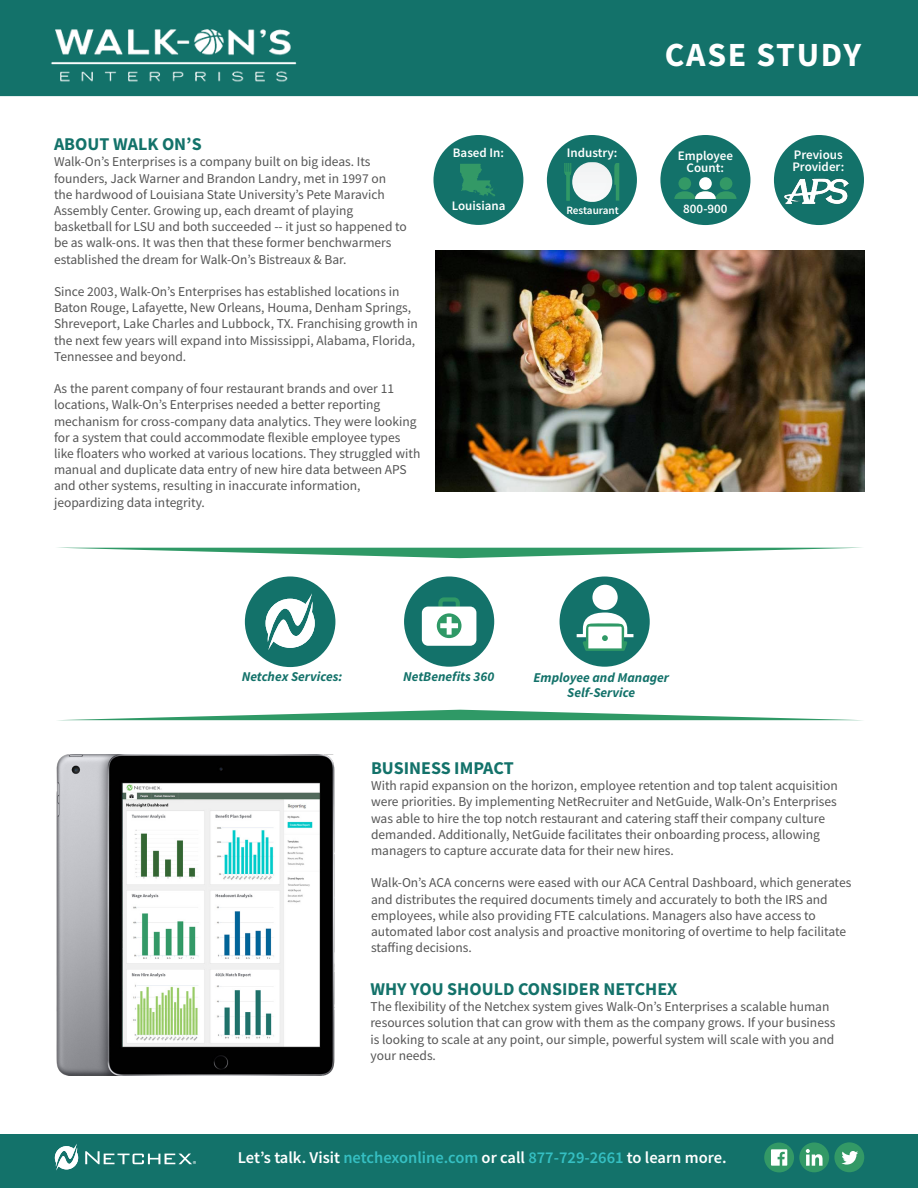
<style>
.page{position:relative;width:918px;height:1188px;background:#fff}
.page>*{position:absolute;margin:0;border:0;box-sizing:border-box;transform-origin:0 0}
.t1{font:700 33.75px "Source Sans Pro";letter-spacing:.05em;color:#fff}
.t2{font:700 18px "Source Sans Pro";color:#13726a}
.t3{font:600 16.5px "Source Sans Pro";color:#fff}
.t4{font:13.5px/16.2px "Source Sans Pro";color:#555}
.t5{font:italic 700 13.5px/15px "Source Sans Pro";color:#13726a;text-align:center}
.t6{font:600 13.05px "Source Sans Pro";color:#fff}
.t7{font:600 11.25px "Source Sans Pro";color:#fff}
.t8{font:8.85px "Myriad Pro";color:#fff}
.s1{color:#35bfc2}
</style>
<div class="page">
<div style="left:0;top:1134px;width:918px;height:54px;background:#13726a"></div>
<div style="left:764px;top:1143px;width:30px;height:29px;background:#396;border-radius:50%"></div>
<svg style="left:771px;top:1149px;width:16px;height:17px"></svg>
<div style="left:799px;top:1142px;width:30px;height:30px;background:#396;border-radius:50%"></div>
<svg style="left:806px;top:1149px;width:17px;height:17px"></svg>
<div style="left:834px;top:1142px;width:30px;height:30px;background:#396;border-radius:50%"></div>
<svg style="left:841px;top:1151px;width:17px;height:14px"></svg>
<svg style="left:55px;top:1144px;width:23px;height:27px"></svg>
<svg style="left:85px;top:1151px;width:107px;height:13px"></svg>
<img style="left:56px;top:755px;width:279px;height:320px">
<div style="left:660px;top:135px;width:90px;height:90px;background:#13726a;border-radius:50%"></div>
<div style="left:678px;top:177px;width:13px;height:13px;background:#396;border-radius:50%"></div>
<div style="left:699px;top:177px;width:13px;height:13px;background:#fff;border-radius:50%"></div>
<div style="left:720px;top:177px;width:12px;height:13px;background:#396;border-radius:50%"></div>
<svg style="left:674px;top:191px;width:63px;height:8px"></svg>
<div style="left:774px;top:135px;width:90px;height:90px;background:#13726a;border-radius:50%"></div>
<div style="left:547px;top:135px;width:90px;height:90px;background:#13726a;border-radius:50%"></div>
<div style="left:0;top:0;width:918px;height:96px;background:#13726a"></div>
<svg style="left:564px;top:162px;width:55px;height:40px"></svg>
<div style="left:560px;top:577px;width:90px;height:90px;background:#13726a;border-radius:50%"></div>
<div style="left:592px;top:585px;width:26px;height:25px;background:#fff;border-radius:50%"></div>
<svg style="left:577px;top:613px;width:56px;height:38px"></svg>
<div style="left:245px;top:577px;width:90px;height:90px;background:#13726a;border-radius:50%"></div>
<svg style="left:266px;top:593px;width:49px;height:57px"></svg>
<svg style="left:69px;top:548px;width:781px;height:10px"></svg>
<svg style="left:65px;top:710px;width:790px;height:10px"></svg>
<div style="left:404px;top:577px;width:90px;height:90px;background:#13726a;border-radius:50%"></div>
<svg style="left:438px;top:597px;width:22px;height:10px"></svg>
<div style="left:422px;top:607px;width:54px;height:39px;background:#fff;border-radius:6px"></div>
<svg style="left:437px;top:613px;width:25px;height:25px"></svg>
<svg style="left:440px;top:617px;width:18px;height:18px"></svg>
<img style="left:782px;top:178px;width:68px;height:46px">
<div style="left:433px;top:135px;width:90px;height:90px;background:#13726a;border-radius:50%"></div>
<svg style="left:460px;top:164px;width:35px;height:32px"></svg>
<img style="left:38px;top:12px;width:269px;height:84px">
<img style="left:436px;top:250px;width:428px;height:241px">
<p class="t2" style="left:54px;top:132px;width:149px">ABOUT WALK ON’S</p>
<p class="t4" style="left:54px;top:154px;width:318px">Walk-On’s Enterprises is a company built on big ideas. Its</p>
<p class="t4" style="left:54px;top:170px;width:334px">founders, Jack Warner and Brandon Landry, met in 1997 on</p>
<p class="t4" style="left:54px;top:186px;width:332px">the hardwood of Louisiana State University’s Pete Maravich</p>
<p class="t4" style="left:54px;top:202px;width:301px">Assembly Center. Growing up, each dreamt of playing</p>
<p class="t4" style="left:54px;top:219px;width:354px">basketball for LSU and both succeeded -- it just so happened to</p>
<p class="t4" style="left:54px;top:235px;width:339px">be as walk-ons. It was then that these former benchwarmers established the dream for Walk-On’s Bistreaux &amp; Bar.</p>
<p class="t4" style="left:54px;top:283px;width:365px">Since 2003, Walk-On’s Enterprises has established locations in Baton Rouge, Lafayette, New Orleans, Houma, Denham Springs, Shreveport, Lake Charles and Lubbock, TX. Franchising growth in the next few years will expand into Mississippi, Alabama, Florida, Tennessee and beyond.</p>
<p class="t4" style="left:54px;top:381px;width:368px">As the parent company of four restaurant brands and over 11 locations, Walk-On’s Enterprises needed a better reporting mechanism for cross-company data analytics. They were looking for a system that could accommodate flexible employee types like floaters who worked at various locations. They struggled with manual and duplicate data entry of new hire data between APS and other systems, resulting in inaccurate information,</p>
<p class="t4" style="left:54px;top:494px;width:152px">jeopardizing data integrity.</p>
<p class="t6" style="left:453px;top:145px;width:53px">Based In:</p>
<p class="t6" style="left:452px;top:197px;width:55px">Louisiana</p>
<p class="t6" style="left:567px;top:144px;width:52px">Industry:</p>
<p class="t7" style="left:566px;top:202px;width:54px">Restaurant</p>
<p class="t1" style="left:668px;top:26px;width:198px">CASE STUDY</p>
<p class="t1" style="left:665px;top:31px;width:198px">CASE STUDY</p>
<p class="t6" style="left:678px;top:147px;width:57px">Employee</p>
<p class="t6" style="left:687px;top:159px;width:39px">Count:</p>
<p class="t6" style="left:683px;top:200px;width:46px">800-900</p>
<p class="t6" style="left:794px;top:146px;width:50px">Previous</p>
<p class="t6" style="left:792px;top:158px;width:53px">Provider:</p>
<p class="t5" style="left:242px;top:669px;width:102px">Netchex Services:</p>
<p class="t5" style="left:403px;top:668px;width:93px">NetBenefits 360</p>
<p class="t5" style="left:534px;top:669px;width:137px">Employee and Manager<br>Self-Service</p>
<p class="t8" style="left:193px;top:1159px;width:5px">®</p>
<p class="t2" style="left:371px;top:756px;width:144px">BUSINESS IMPACT</p>
<p class="t4" style="left:371px;top:777px;width:468px">With rapid expansion on the horizon, employee retention and top talent acquisition were priorities. By implementing NetRecruiter and NetGuide, Walk-On’s Enterprises</p>
<p class="t4" style="left:371px;top:810px;width:456px">was able to hire the top notch restaurant and catering staff their company culture</p>
<p class="t4" style="left:371px;top:826px;width:451px">demanded. Additionally, NetGuide facilitates their onboarding process, allowing</p>
<p class="t4" style="left:371px;top:842px;width:304px">managers to capture accurate data for their new hires.</p>
<p class="t4" style="left:371px;top:875px;width:482px">Walk-On’s ACA concerns were eased with our ACA Central Dashboard, which generates and distributes the required documents timely and accurately to both the IRS and</p>
<p class="t4" style="left:371px;top:907px;width:477px">employees, while also providing FTE calculations. Managers also have access to automated labor cost analysis and proactive monitoring of overtime to help facilitate staffing decisions.</p>
<p class="t2" style="left:370px;top:977px;width:309px">WHY YOU SHOULD CONSIDER NETCHEX</p>
<p class="t4" style="left:370px;top:999px;width:466px">The flexibility of the Netchex system gives Walk-On’s Enterprises a scalable human resources solution that can grow with them as the company grows. If your business</p>
<p class="t4" style="left:370px;top:1031px;width:465px">is looking to scale at any point, our simple, powerful system will scale with you and</p>
<p class="t4" style="left:370px;top:1047px;width:67px">your needs.</p>
<p class="t3" style="left:238px;top:1147px;width:490px">Let’s talk. Visit <span class="s1">netchexonline.com</span> or call <span class="s1">877-729-2661</span> to learn more.</p>
</div>
